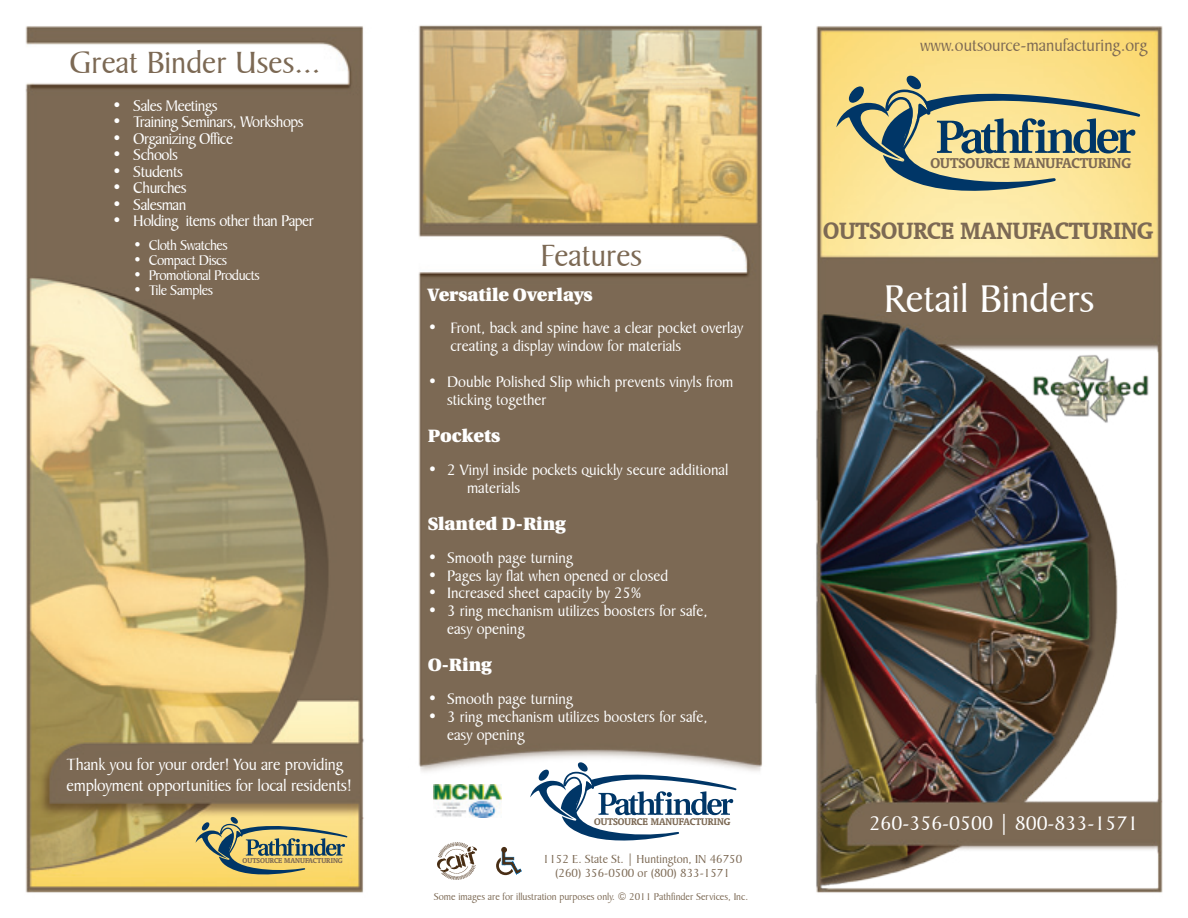
<style>
.page{position:relative;width:1188px;height:918px;background:#fff}
.page>*{position:absolute;margin:0;border:0;box-sizing:border-box;transform-origin:0 0}
.t1{font:41.55px "Baker Signet BT";color:#fff}
.t2{font:33px "Baker Signet BT";color:#7c6954}
.t3{font:700 26.7px "Oranda BT";color:#7c6954}
.t4{font:21px "Baker Signet BT";color:#fff}
.t5{font:18px "Baker Signet BT";color:#7c6954}
.t6{font:17.85px "Utopia Black Os F";color:#fff}
.t7{font:17.55px/21px "Baker Signet BT";letter-spacing:-.01em;color:#fff}
.t8{font:16.5px "Baker Signet BT";letter-spacing:-.03em;color:#fff}
.t9{font:16.2px/17.9px "Baker Signet BT";color:#fff}
.t10{font:700 16.2px "Oranda BT";color:#7c6954}
.t11{font:15px "Baker Signet BT";letter-spacing:-.03em;color:#fff}
.t12{font:12.45px/13.6px "Baker Signet BT";color:#7c6954;text-align:center}
.t13{font:700 11.1px "Oranda BT";color:#7c6954}
.t14{font:10.5px "Baker Signet BT";color:#7c6954}
.t15{font:700 8.1px "Oranda BT";color:#7c6954}
</style>
<div class="page">
<img style="left:25px;top:25px;width:1138px;height:868px">
<svg style="left:836px;top:76px;width:304px;height:115px;background:#c0ba88"></svg>
<svg style="left:544px;top:853px;width:198px;height:28px"></svg>
<img style="left:434px;top:785px;width:67px;height:32px">
<svg style="left:530px;top:762px;width:206px;height:79px"></svg>
<img style="left:438px;top:842px;width:38px;height:38px">
<svg style="left:496px;top:847px;width:25px;height:28px"></svg>
<svg style="left:196px;top:817px;width:151px;height:57px;background:#bdb375"></svg>
<img style="left:1021px;top:343px;width:139px;height:85px">
<h2 class="t2" style="left:69px;top:43px;width:253px">Great Binder Uses...</h2>
<p class="t8" style="left:112px;top:96px;width:107px">• Sales Meetings</p>
<p class="t8" style="left:112px;top:112px;width:193px">• Training Seminars, Workshops</p>
<p class="t8" style="left:112px;top:129px;width:122px">• Organizing Office</p>
<p class="t8" style="left:112px;top:145px;width:67px">• Schools</p>
<p class="t8" style="left:112px;top:162px;width:72px">• Students</p>
<p class="t8" style="left:112px;top:178px;width:76px">• Churches</p>
<p class="t8" style="left:112px;top:195px;width:76px">• Salesman</p>
<p class="t8" style="left:112px;top:211px;width:203px">• Holding items other than Paper</p>
<p class="t11" style="left:133px;top:237px;width:96px">• Cloth Swatches</p>
<p class="t11" style="left:133px;top:252px;width:95px">• Compact Discs</p>
<p class="t11" style="left:133px;top:267px;width:128px">• Promotional Products</p>
<p class="t11" style="left:133px;top:282px;width:81px">• Tile Samples</p>
<p class="t7" style="left:67px;top:754px;width:287px">Thank you for your order! You are providing employment opportunities for local residents!</p>
<p class="t15" style="left:243px;top:856px;width:102px">OUTSOURCE MANUFACTURING</p>
<h2 class="t2" style="left:540px;top:236px;width:103px">Features</h2>
<p class="t6" style="left:428px;top:284px;width:167px">Versatile Overlays</p>
<p class="t9" style="left:450px;top:319px;width:294px;text-indent:-23px">• Front, back and spine have a clear pocket overlay creating a display window for materials</p>
<p class="t9" style="left:447px;top:373px;width:288px;text-indent:-19px">• Double Polished Slip which prevents vinyls from sticking together</p>
<p class="t6" style="left:428px;top:426px;width:74px">Pockets</p>
<p class="t9" style="left:467px;top:461px;width:263px;text-indent:-39px">• 2 Vinyl inside pockets quickly secure additional materials</p>
<p class="t6" style="left:428px;top:514px;width:140px">Slanted D-Ring</p>
<p class="t9" style="left:428px;top:549px;width:147px">• Smooth page turning</p>
<p class="t9" style="left:428px;top:567px;width:242px">• Pages lay flat when opened or closed</p>
<p class="t9" style="left:428px;top:584px;width:215px">• Increased sheet capacity by 25%</p>
<p class="t9" style="left:447px;top:602px;width:262px;text-indent:-19px">• 3 ring mechanism utilizes boosters for safe, easy opening</p>
<p class="t6" style="left:428px;top:655px;width:66px">O-Ring</p>
<p class="t9" style="left:428px;top:690px;width:147px">• Smooth page turning</p>
<p class="t9" style="left:447px;top:708px;width:262px;text-indent:-19px">• 3 ring mechanism utilizes boosters for safe, easy opening</p>
<p class="t13" style="left:594px;top:815px;width:138px">OUTSOURCE MANUFACTURING</p>
<p class="t12" style="left:543px;top:853px;width:201px">1152 E. State St. | Huntington, IN 46750 (260) 356-0500 or (800) 833-1571</p>
<p class="t14" style="left:434px;top:890px;width:316px">Some images are for illustration purposes only. © 2011 Pathfinder Services, Inc.</p>
<p class="t5" style="left:920px;top:35px;width:229px">www.outsource-manufacturing.org</p>
<p class="t10" style="left:930px;top:153px;width:202px">OUTSOURCE MANUFACTURING</p>
<h3 class="t3" style="left:823px;top:215px;width:331px">OUTSOURCE MANUFACTURING</h3>
<h1 class="t1" style="left:884px;top:274px;width:212px">Retail Binders</h1>
<p class="t4" style="left:869px;top:811px;width:270px">260-356-0500 | 800-833-1571</p>
</div>
